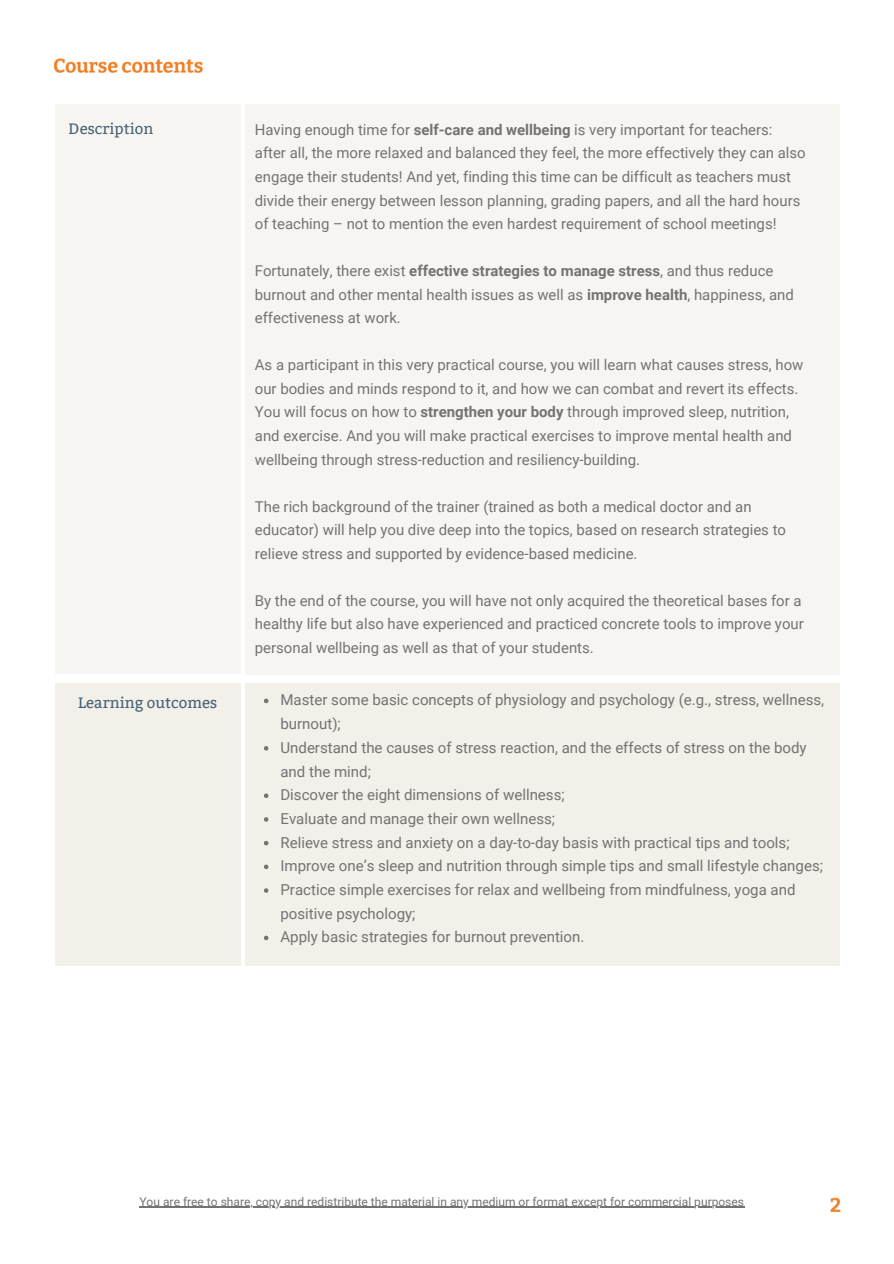
<style>
.page{position:relative;width:894px;height:1264px;background:#fff}
.page>*{position:absolute;margin:0;border:0;box-sizing:border-box;transform-origin:0 0}
.t1{font:15px/23.5px "Roboto";color:#737373}
.t2{font:15px "Bitter";color:#1e4157}
.t3{font:12px "Roboto";color:#737373}
.s1{font-weight:700}
</style>
<div class="page">
<img style="left:53px;top:58px;width:788px;height:1154px">
<div style="left:55px;top:683px;width:185px;height:282px;background:#f3efe9"></div>
<div style="left:55px;top:104px;width:185px;height:570px;background:#f7f5f1"></div>
<div style="left:245px;top:104px;width:594px;height:570px;background:#f7f5f1"></div>
<div style="left:245px;top:683px;width:594px;height:282px;background:#f3efe9"></div>
<svg style="left:264px;top:698px;width:4px;height:5px"></svg>
<svg style="left:264px;top:746px;width:4px;height:4px"></svg>
<svg style="left:264px;top:793px;width:4px;height:5px"></svg>
<svg style="left:264px;top:817px;width:4px;height:4px"></svg>
<svg style="left:264px;top:841px;width:4px;height:4px"></svg>
<svg style="left:264px;top:864px;width:4px;height:5px"></svg>
<svg style="left:264px;top:888px;width:4px;height:4px"></svg>
<svg style="left:264px;top:935px;width:4px;height:5px"></svg>
<hr style="left:139px;top:1206px;width:605px;height:1px;background:#737373">
<p class="t2" style="left:69px;top:120px;width:86px">Description</p>
<p class="t2" style="left:78px;top:694px;width:140px">Learning outcomes</p>
<p class="t1" style="left:255px;top:118px;width:552px">Having enough time for <span class="s1">self-care and wellbeing</span> is very important for teachers: after all, the more relaxed and balanced they feel, the more effectively they can also engage their students! And yet, finding this time can be difficult as teachers must divide their energy between lesson planning, grading papers, and all the hard hours of teaching – not to mention the even hardest requirement of school meetings!</p>
<p class="t1" style="left:255px;top:259px;width:540px">Fortunately, there exist <span class="s1">effective strategies to manage stress</span>, and thus reduce burnout and other mental health issues as well as <span class="s1">improve health</span>, happiness, and effectiveness at work.</p>
<p class="t1" style="left:255px;top:353px;width:550px">As a participant in this very practical course, you will learn what causes stress, how our bodies and minds respond to it, and how we can combat and revert its effects.<br>You will focus on how to <span class="s1">strengthen your body</span> through improved sleep, nutrition, and exercise. And you will make practical exercises to improve mental health and wellbeing through stress-reduction and resiliency-building.</p>
<p class="t1" style="left:255px;top:494px;width:532px">The rich background of the trainer (trained as both a medical doctor and an educator) will help you dive deep into the topics, based on research strategies to relieve stress and supported by evidence-based medicine.</p>
<p class="t1" style="left:255px;top:589px;width:550px">By the end of the course, you will have not only acquired the theoretical bases for a healthy life but also have experienced and practiced concrete tools to improve your personal wellbeing as well as that of your students.</p>
<p class="t1" style="left:280px;top:688px;width:545px">Master some basic concepts of physiology and psychology (e.g., stress, wellness, burnout);</p>
<p class="t1" style="left:280px;top:735px;width:527px">Understand the causes of stress reaction, and the effects of stress on the body and the mind;</p>
<p class="t1" style="left:280px;top:783px;width:285px">Discover the eight dimensions of wellness;</p>
<p class="t1" style="left:280px;top:807px;width:276px">Evaluate and manage their own wellness;</p>
<p class="t1" style="left:280px;top:830px;width:510px">Relieve stress and anxiety on a day-to-day basis with practical tips and tools;</p>
<p class="t1" style="left:280px;top:854px;width:544px">Improve one’s sleep and nutrition through simple tips and small lifestyle changes;</p>
<p class="t1" style="left:280px;top:878px;width:516px">Practice simple exercises for relax and wellbeing from mindfulness, yoga and positive psychology;</p>
<p class="t1" style="left:280px;top:925px;width:305px">Apply basic strategies for burnout prevention.</p>
<p class="t3" style="left:139px;top:1194px;width:606px">You are free to share, copy and redistribute the material in any medium or format except for commercial purposes</p>
</div>
